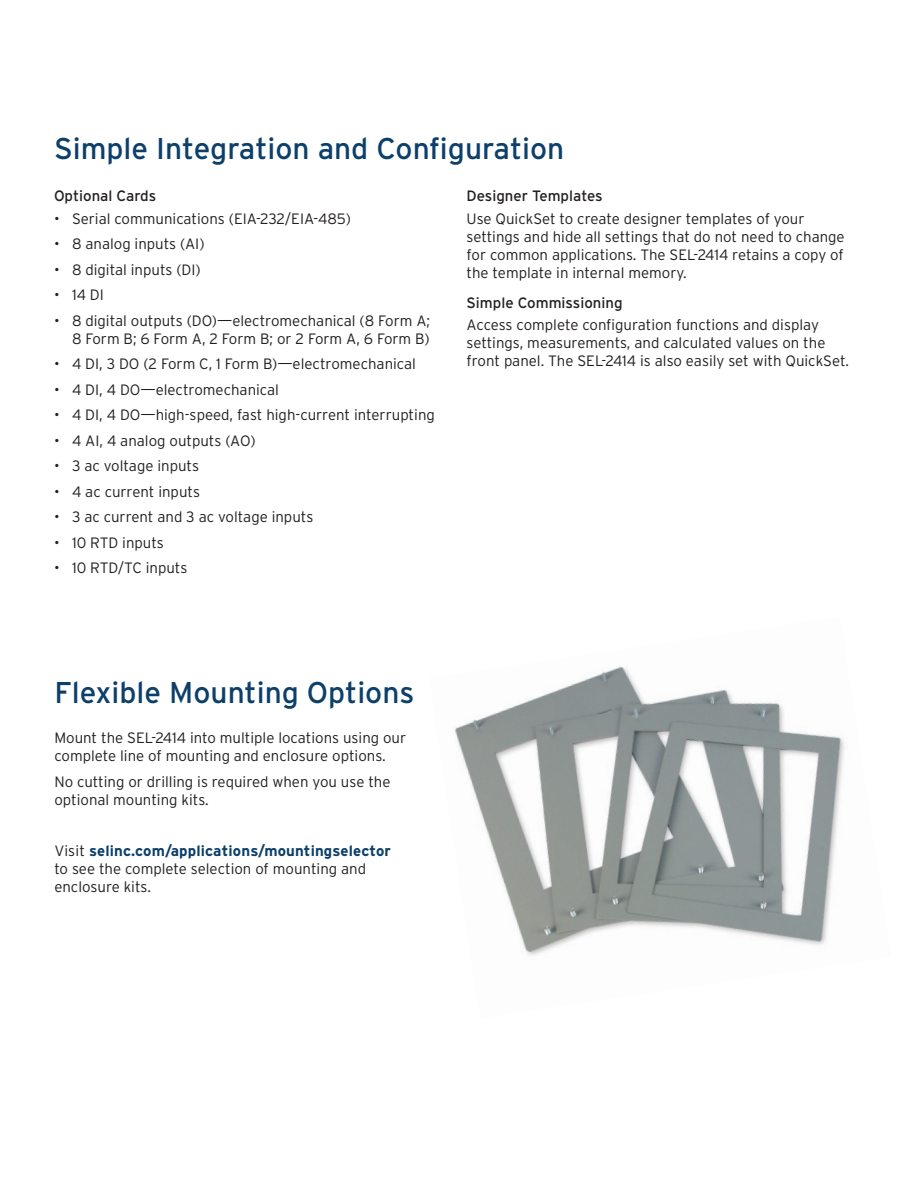
<style>
.page{position:relative;width:918px;height:1188px;background:#fff}
.page>*{position:absolute;margin:0;border:0;box-sizing:border-box;transform-origin:0 0}
.Heading___h1{font:30px "Interstate Poly";color:#0c3f6a}
.Body_Copy___p{font:300 15px/18px "Interstate Poly";color:#231f20}
.Body_Sub___h3{font:15px "Interstate Poly";color:#231f20}
.s1{font-weight:700;color:#0c3f6a}
</style>
<div class="page">
<img style="left:454px;top:666px;width:391px;height:290px">
<p class="Heading___h1" style="left:54px;top:127px;width:512px">Simple Integration and Configuration</p>
<p class="Body_Sub___h3" style="left:54px;top:185px;width:104px">Optional Cards</p>
<p class="Body_Copy___p" style="left:54px;top:208px;width:299px">• Serial communications (EIA-232/EIA-485)</p>
<p class="Body_Copy___p" style="left:54px;top:234px;width:152px">• 8 analog inputs (AI)</p>
<p class="Body_Copy___p" style="left:54px;top:259px;width:148px">• 8 digital inputs (DI)</p>
<p class="Body_Copy___p" style="left:54px;top:285px;width:51px">• 14 DI</p>
<p class="Body_Copy___p" style="left:54px;top:310px;width:378px;text-align:right">• 8 digital outputs (DO)—electromechanical (8 Form A;<br>8 Form B; 6 Form A, 2 Form B; or 2 Form A, 6 Form B)</p>
<p class="Body_Copy___p" style="left:54px;top:354px;width:363px">• 4 DI, 3 DO (2 Form C, 1 Form B)—electromechanical</p>
<p class="Body_Copy___p" style="left:54px;top:379px;width:226px">• 4 DI, 4 DO—electromechanical</p>
<p class="Body_Copy___p" style="left:54px;top:405px;width:382px">• 4 DI, 4 DO—high-speed, fast high-current interrupting</p>
<p class="Body_Copy___p" style="left:54px;top:430px;width:203px">• 4 AI, 4 analog outputs (AO)</p>
<p class="Body_Copy___p" style="left:54px;top:456px;width:147px">• 3 ac voltage inputs</p>
<p class="Body_Copy___p" style="left:54px;top:481px;width:148px">• 4 ac current inputs</p>
<p class="Body_Copy___p" style="left:54px;top:507px;width:261px">• 3 ac current and 3 ac voltage inputs</p>
<p class="Body_Copy___p" style="left:54px;top:532px;width:111px">• 10 RTD inputs</p>
<p class="Body_Copy___p" style="left:54px;top:558px;width:135px">• 10 RTD/TC inputs</p>
<p class="Body_Sub___h3" style="left:467px;top:185px;width:138px">Designer Templates</p>
<p class="Body_Copy___p" style="left:467px;top:208px;width:380px">Use QuickSet to create designer templates of your settings and hide all settings that do not need to change for common applications. The SEL-2414 retains a copy of the template in internal memory.</p>
<p class="Body_Sub___h3" style="left:467px;top:292px;width:158px">Simple Commissioning</p>
<p class="Body_Copy___p" style="left:467px;top:315px;width:384px">Access complete configuration functions and display settings, measurements, and calculated values on the front panel. The SEL-2414 is also easily set with QuickSet.</p>
<p class="Heading___h1" style="left:54px;top:671px;width:362px">Flexible Mounting Options</p>
<p class="Body_Copy___p" style="left:54px;top:728px;width:353px">Mount the SEL-2414 into multiple locations using our complete line of mounting and enclosure options.</p>
<p class="Body_Copy___p" style="left:54px;top:772px;width:338px">No cutting or drilling is required when you use the optional mounting kits.</p>
<p class="Body_Copy___p" style="left:54px;top:841px;width:338px">Visit <span class="s1">selinc.com/applications/mountingselector </span>to see the complete selection of mounting and enclosure kits.</p>
</div>
